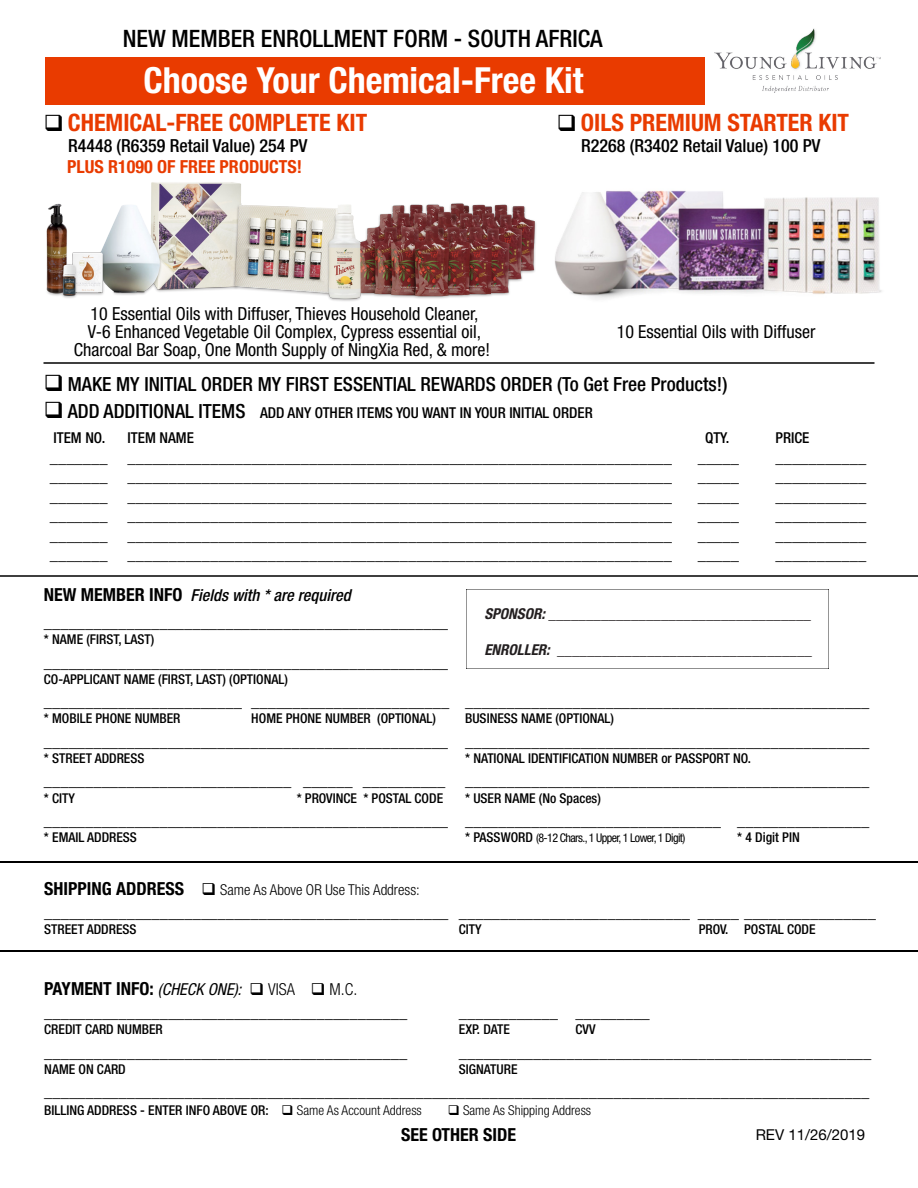
<style>
.page{position:relative;width:918px;height:1188px;background:#fff}
.page>*{position:absolute;margin:0;border:0;box-sizing:border-box;transform-origin:0 0}
.t1{font:700 condensed 36px "Helvetica Neue LT Std";color:#fff}
.t2{font:700 condensed 24px "Helvetica Neue LT Std";color:#e93b00}
.t3{font:500 condensed 24px "Helvetica Neue LT Std";color:#000}
.t4{font:500 condensed 19.5px "Helvetica Neue LT Std";color:#000}
.t5{font:condensed 18px/18px "Helvetica Neue LT Std";color:#000;text-align:center}
.t6{font:500 condensed 18px "Helvetica Neue LT Std";color:#000}
.t7{font:700 condensed 18px "Helvetica Neue LT Std";color:#000}
.t8{font:700 condensed 18px "Helvetica Neue LT Std";color:#e93b00}
.t9{font:500 condensed 16.5px "Helvetica Neue LT Std";color:#000}
.t10{font:italic 500 condensed 16.5px "Helvetica Neue LT Std";color:#000}
.t11{font:300 condensed 15px "Helvetica Neue LT Std";color:#231f20}
.t12{font:500 condensed 15px "Helvetica Neue LT Std";color:#000}
.t13{font:300 condensed 15px "Helvetica Neue LT Std";color:#000}
.t14{font:15px "Helvetica Neue LT Std";color:#000}
.t15{font:500 condensed 13.5px "Helvetica Neue LT Std";color:#000}
.t16{font:300 condensed 13.5px "Helvetica Neue LT Std";color:#000}
.t17{font:condensed 12px "Helvetica Neue LT Std";letter-spacing:-.05em;color:#000}
.s1{color:#000}
.s2{font-size:19.5px}
.s3{font-weight:700;font-style:normal;font-size:18px}
.s4{font-weight:700;font-style:italic}
.s5{font-weight:500;font-size:13.5px}
.s6{font-weight:700;font-size:18px}
.s7{font-weight:400;font-style:italic;font-size:16.5px}
.s8{font-weight:300;font-size:16.5px}
.s9{font-weight:300}
</style>
<div class="page">
<hr style="left:44px;top:362px;width:830px;height:2px;background:#000">
<img style="left:555px;top:190px;width:327px;height:109px">
<img style="left:46px;top:182px;width:490px;height:119px">
<div style="left:45px;top:57px;width:660px;height:48px;background:#e93b00"></div>
<img style="left:714px;top:28px;width:167px;height:64px">
<img style="left:0;top:951px;width:918px;height:1px">
<img style="left:0;top:862px;width:918px;height:1px">
<img style="left:467px;top:589px;width:362px;height:80px">
<hr style="left:0;top:575px;width:918px;height:2px;background:#000">
<h2 class="t3" style="left:123px;top:24px;width:481px">NEW MEMBER ENROLLMENT FORM - SOUTH AFRICA</h2>
<h1 class="t1" style="left:143px;top:58px;width:442px">Choose Your Chemical-Free Kit</h1>
<h2 class="t2" style="left:44px;top:108px;width:325px"><span class="s1">❑</span> CHEMICAL-FREE COMPLETE KIT</h2>
<p class="t6" style="left:68px;top:135px;width:241px">R4448 (R6359 Retail Value) 254 PV</p>
<p class="t8" style="left:67px;top:156px;width:236px">PLUS R1090 OF FREE PRODUCTS!</p>
<p class="t5" style="left:74px;top:304px;width:418px">10 Essential Oils with Diffuser, Thieves Household Cleaner,<br>V-6 Enhanced Vegetable Oil Complex, Cypress essential oil,<br>Charcoal Bar Soap, One Month Supply of NingXia Red, &amp; more!</p>
<h2 class="t2" style="left:557px;top:108px;width:294px"><span class="s1">❑</span> OILS PREMIUM STARTER KIT</h2>
<p class="t6" style="left:581px;top:135px;width:241px">R2268 (R3402 Retail Value) 100 PV</p>
<p class="t5" style="left:617px;top:322px;width:200px">10 Essential Oils with Diffuser</p>
<p class="t4" style="left:44px;top:372px;width:685px">❑ MAKE MY INITIAL ORDER MY FIRST ESSENTIAL REWARDS ORDER (To Get Free Products!)</p>
<p class="t12" style="left:44px;top:404px;width:551px">❑ <span class="s2">ADD ADDITIONAL ITEMS</span> ADD ANY OTHER ITEMS YOU WANT IN YOUR INITIAL ORDER</p>
<p class="t12" style="left:53px;top:429px;width:53px">ITEM NO.</p>
<p class="t12" style="left:128px;top:429px;width:68px">ITEM NAME</p>
<p class="t12" style="left:705px;top:429px;width:26px">QTY.</p>
<p class="t12" style="left:776px;top:429px;width:35px">PRICE</p>
<p class="t9" style="left:50px;top:447px;width:624px">_______ __________________________________________________________________</p>
<p class="t9" style="left:698px;top:447px;width:43px">_____</p>
<p class="t9" style="left:776px;top:447px;width:92px">___________</p>
<p class="t9" style="left:50px;top:467px;width:624px">_______ __________________________________________________________________</p>
<p class="t9" style="left:698px;top:467px;width:43px">_____</p>
<p class="t9" style="left:776px;top:467px;width:92px">___________</p>
<p class="t9" style="left:50px;top:486px;width:624px">_______ __________________________________________________________________</p>
<p class="t9" style="left:698px;top:486px;width:43px">_____</p>
<p class="t9" style="left:776px;top:486px;width:92px">___________</p>
<p class="t9" style="left:50px;top:506px;width:624px">_______ __________________________________________________________________</p>
<p class="t9" style="left:698px;top:506px;width:43px">_____</p>
<p class="t9" style="left:776px;top:506px;width:92px">___________</p>
<p class="t9" style="left:50px;top:525px;width:624px">_______ __________________________________________________________________</p>
<p class="t9" style="left:698px;top:525px;width:43px">_____</p>
<p class="t9" style="left:776px;top:525px;width:92px">___________</p>
<p class="t9" style="left:50px;top:545px;width:624px">_______ __________________________________________________________________</p>
<p class="t9" style="left:698px;top:545px;width:43px">_____</p>
<p class="t9" style="left:776px;top:545px;width:92px">___________</p>
<p class="t10" style="left:44px;top:585px;width:308px"><span class="s3">NEW MEMBER INFO</span> Fields with * are required</p>
<p class="t9" style="left:44px;top:612px;width:406px">_________________________________________________</p>
<p class="t15" style="left:44px;top:631px;width:112px">* NAME (FIRST, LAST)</p>
<p class="t9" style="left:44px;top:652px;width:406px">_________________________________________________</p>
<p class="t15" style="left:44px;top:671px;width:245px">CO-APPLICANT NAME (FIRST, LAST) (OPTIONAL)</p>
<p class="t9" style="left:44px;top:692px;width:407px">________________________ ________________________</p>
<p class="t15" style="left:44px;top:711px;width:138px">* MOBILE PHONE NUMBER</p>
<p class="t15" style="left:251px;top:711px;width:186px">HOME PHONE NUMBER (OPTIONAL)</p>
<p class="t9" style="left:44px;top:731px;width:406px">_________________________________________________</p>
<p class="t15" style="left:44px;top:750px;width:102px">* STREET ADDRESS</p>
<p class="t9" style="left:44px;top:771px;width:403px">______________________________ ______ __________</p>
<p class="t15" style="left:44px;top:790px;width:32px">* CITY</p>
<p class="t15" style="left:297px;top:790px;width:148px">* PROVINCE * POSTAL CODE</p>
<p class="t9" style="left:44px;top:810px;width:406px">_________________________________________________</p>
<p class="t15" style="left:44px;top:829px;width:94px">* EMAIL ADDRESS</p>
<p class="t11" style="left:484px;top:605px;width:328px"><span class="s4">SPONSOR:</span> ___________________________________</p>
<p class="t11" style="left:484px;top:641px;width:329px"><span class="s4">ENROLLER:</span> __________________________________</p>
<p class="t9" style="left:465px;top:692px;width:406px">_________________________________________________</p>
<p class="t15" style="left:465px;top:711px;width:150px">BUSINESS NAME (OPTIONAL)</p>
<p class="t9" style="left:465px;top:731px;width:406px">_________________________________________________</p>
<p class="t15" style="left:465px;top:750px;width:287px">* NATIONAL IDENTIFICATION NUMBER or PASSPORT NO.</p>
<p class="t9" style="left:465px;top:771px;width:406px">_________________________________________________</p>
<p class="t15" style="left:465px;top:790px;width:137px">* USER NAME (No Spaces)</p>
<p class="t9" style="left:465px;top:810px;width:406px">_______________________________ ________________</p>
<p class="t17" style="left:465px;top:831px;width:222px"><span class="s5">* PASSWORD</span> (8-12 Chars., 1 Upper, 1 Lower, 1 Digit)</p>
<p class="t15" style="left:737px;top:829px;width:64px">* 4 Digit PIN</p>
<p class="t13" style="left:44px;top:881px;width:377px"><span class="s6">SHIPPING ADDRESS</span> ❑ Same As Above OR Use This Address:</p>
<p class="t9" style="left:44px;top:902px;width:833px">_________________________________________________ ____________________________ _____ ________________</p>
<p class="t15" style="left:44px;top:921px;width:94px">STREET ADDRESS</p>
<p class="t15" style="left:459px;top:921px;width:24px">CITY</p>
<p class="t15" style="left:699px;top:921px;width:118px">PROV. POSTAL CODE</p>
<p class="t7" style="left:44px;top:977px;width:315px">PAYMENT INFO: <span class="s7">(CHECK ONE):</span> ❑ <span class="s8">VISA</span> ❑ <span class="s8">M.C.</span></p>
<p class="t9" style="left:44px;top:1002px;width:364px">____________________________________________</p>
<p class="t9" style="left:459px;top:1002px;width:192px">____________ _________</p>
<p class="t15" style="left:44px;top:1021px;width:120px">CREDIT CARD NUMBER</p>
<p class="t15" style="left:459px;top:1021px;width:52px">EXP. DATE</p>
<p class="t15" style="left:576px;top:1021px;width:21px">CVV</p>
<p class="t9" style="left:44px;top:1042px;width:364px">____________________________________________</p>
<p class="t9" style="left:459px;top:1042px;width:414px">__________________________________________________</p>
<p class="t15" style="left:44px;top:1061px;width:83px">NAME ON CARD</p>
<p class="t15" style="left:459px;top:1061px;width:60px">SIGNATURE</p>
<p class="t9" style="left:44px;top:1082px;width:827px">____________________________________________________________________________________________________</p>
<p class="t15" style="left:44px;top:1102px;width:379px">BILLING ADDRESS - ENTER INFO ABOVE OR: ❑ <span class="s9">Same As Account Address</span></p>
<p class="t16" style="left:448px;top:1103px;width:145px">❑ Same As Shipping Address</p>
<p class="t7" style="left:401px;top:1123px;width:117px">SEE OTHER SIDE</p>
<p class="t14" style="left:756px;top:1126px;width:111px">REV 11/26/2019</p>
</div>
